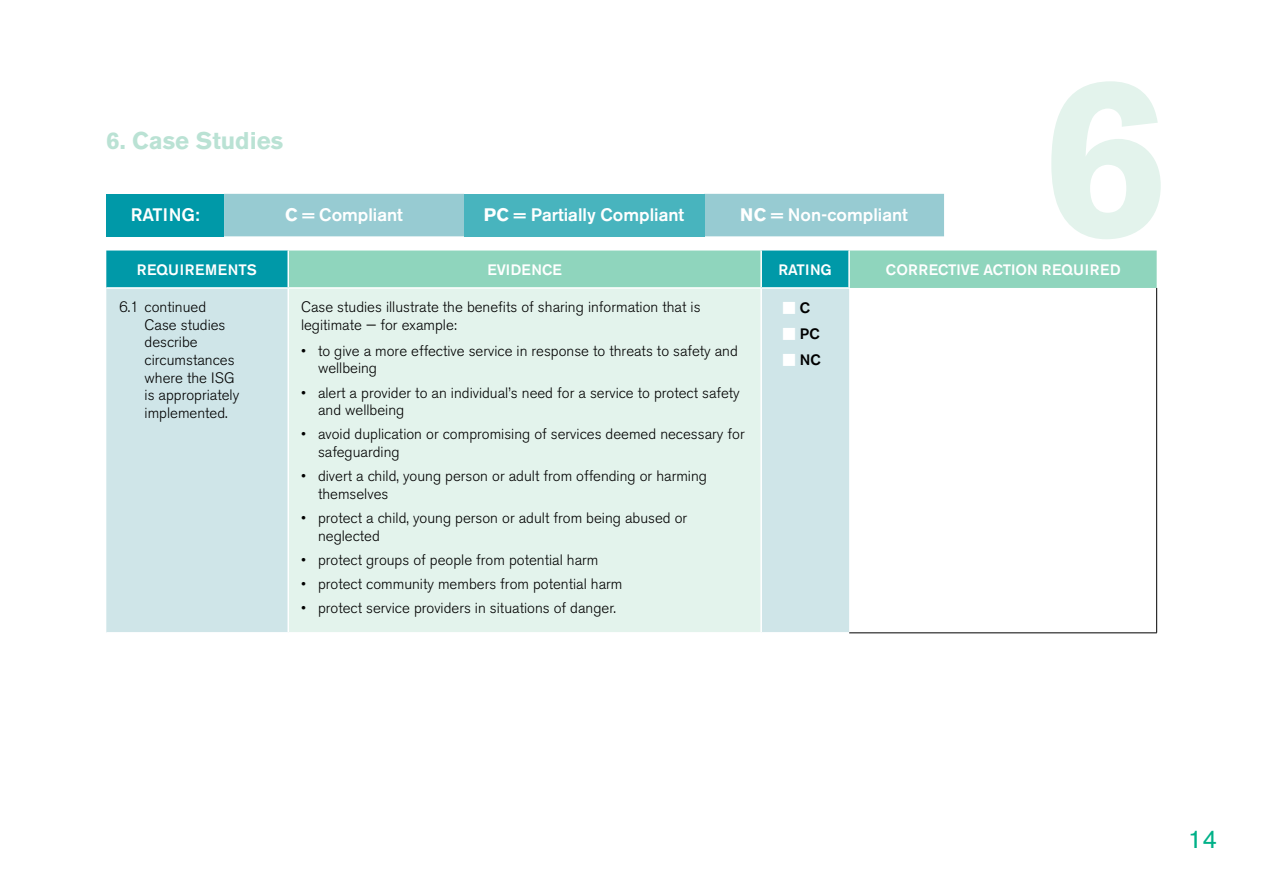
<style>
.page{position:relative;width:1263px;height:893px;background:#fff}
.page>*{position:absolute;margin:0;border:0;box-sizing:border-box;transform-origin:0 0}
.Chapter_No{font:700 225px "Akzidenz Grotesk BE";color:#e3f3ec}
.t1{font:25.5px "Akzidenz Grotesk BE";color:#00b188}
.Continued_Head{font:700 24px "Akzidenz Grotesk BE";color:#bae2d4}
.t2{font:500 18px "Akzidenz Grotesk BE";color:#fff}
.Bullet{font:300 15px/17.7px "Akzidenz Grotesk BE";color:#000}
.Numbers{font:300 15px/17.7px "Akzidenz Grotesk BE";color:#000}
.Text{font:300 15px/17.7px "Akzidenz Grotesk BE";color:#000}
.Steps_Text{font:500 15px "Akzidenz Grotesk BE";color:#fff}
.Steps_Text-2{font:500 15px "Akzidenz Grotesk BE";letter-spacing:.04em;color:#fff}
.Text-2{font:500 15px "Akzidenz Grotesk BE";color:#000}
.s1{font-weight:700}
</style>
<div class="page">
<div style="left:106px;top:194px;width:118px;height:42px;background:#0099a8"></div>
<div style="left:224px;top:194px;width:720px;height:42px;background:#97cbd2"></div>
<div style="left:464px;top:194px;width:240px;height:42px;background:#48b4be"></div>
<svg style="left:106px;top:251px;width:1051px;height:37px;background:#6ac5b7"></svg>
<div style="left:106px;top:289px;width:743px;height:343px;background:#cfe5e8"></div>
<div style="left:288px;top:288px;width:473px;height:345px;background:#e3f3ec"></div>
<hr style="left:287px;top:251px;width:2px;height:36px;background:#fff">
<hr style="left:760px;top:251px;width:2px;height:36px;background:#fff">
<hr style="left:848px;top:251px;width:2px;height:36px;background:#fff">
<hr style="left:106px;top:287px;width:182px;height:2px;background:#fff">
<hr style="left:288px;top:287px;width:473px;height:2px;background:#fff">
<hr style="left:287px;top:289px;width:2px;height:343px;background:#fff">
<hr style="left:761px;top:287px;width:89px;height:2px;background:#fff">
<hr style="left:760px;top:289px;width:2px;height:343px;background:#fff">
<hr style="left:1156px;top:288px;width:1px;height:345px;background:#000">
<hr style="left:849px;top:633px;width:308px;height:1px;background:#000">
<hr style="left:288px;top:632px;width:473px;height:2px;background:#fff">
<svg style="left:783px;top:302px;width:12px;height:12px"></svg>
<svg style="left:783px;top:328px;width:12px;height:12px"></svg>
<svg style="left:783px;top:354px;width:12px;height:12px"></svg>
<p class="Continued_Head" style="left:106px;top:126px;width:178px">6. Case Studies</p>
<p class="t2" style="left:131px;top:204px;width:70px">RATING:</p>
<p class="t2" style="left:285px;top:204px;width:119px"><span class="s1">C</span> = Compliant</p>
<p class="t2" style="left:484px;top:204px;width:202px"><span class="s1">PC</span> = Partially Compliant</p>
<p class="t2" style="left:740px;top:204px;width:169px"><span class="s1">NC</span> = Non-compliant</p>
<p class="Chapter_No" style="left:1042px;top:28px;width:128px">6</p>
<p class="Steps_Text-2" style="left:137px;top:261px;width:122px">REQUIREMENTS</p>
<p class="Steps_Text" style="left:487px;top:261px;width:76px">EVIDENCE</p>
<p class="Steps_Text" style="left:778px;top:261px;width:55px">RATING</p>
<p class="Steps_Text" style="left:886px;top:261px;width:236px">CORRECTIVE ACTION REQUIRED</p>
<p class="Numbers" style="left:145px;top:298px;width:96px;text-indent:-26px">6.1 continued<br>Case studies describe circumstances where the ISG is appropriately implemented.</p>
<p class="Text" style="left:301px;top:298px;width:401px">Case studies illustrate the benefits of sharing information that is legitimate — for example:</p>
<p class="Bullet" style="left:318px;top:342px;width:421px;text-indent:-17px">• to give a more effective service in response to threats to safety and wellbeing</p>
<p class="Bullet" style="left:318px;top:384px;width:423px;text-indent:-17px">• alert a provider to an individual’s need for a service to protect safety and wellbeing</p>
<p class="Bullet" style="left:318px;top:426px;width:428px;text-indent:-17px">• avoid duplication or compromising of services deemed necessary for safeguarding</p>
<p class="Bullet" style="left:318px;top:467px;width:390px;text-indent:-17px">• divert a child, young person or adult from offending or harming themselves</p>
<p class="Bullet" style="left:318px;top:509px;width:371px;text-indent:-17px">• protect a child, young person or adult from being abused or neglected</p>
<p class="Bullet" style="left:301px;top:551px;width:299px">• protect groups of people from potential harm</p>
<p class="Bullet" style="left:301px;top:575px;width:323px">• protect community members from potential harm</p>
<p class="Bullet" style="left:301px;top:599px;width:316px">• protect service providers in situations of danger.</p>
<p class="Text-2" style="left:800px;top:298px;width:12px">C</p>
<p class="Text-2" style="left:800px;top:324px;width:22px">PC</p>
<p class="Text-2" style="left:800px;top:351px;width:22px">NC</p>
<h2 class="t1" style="left:1188px;top:824px;width:31px">14</h2>
</div>
